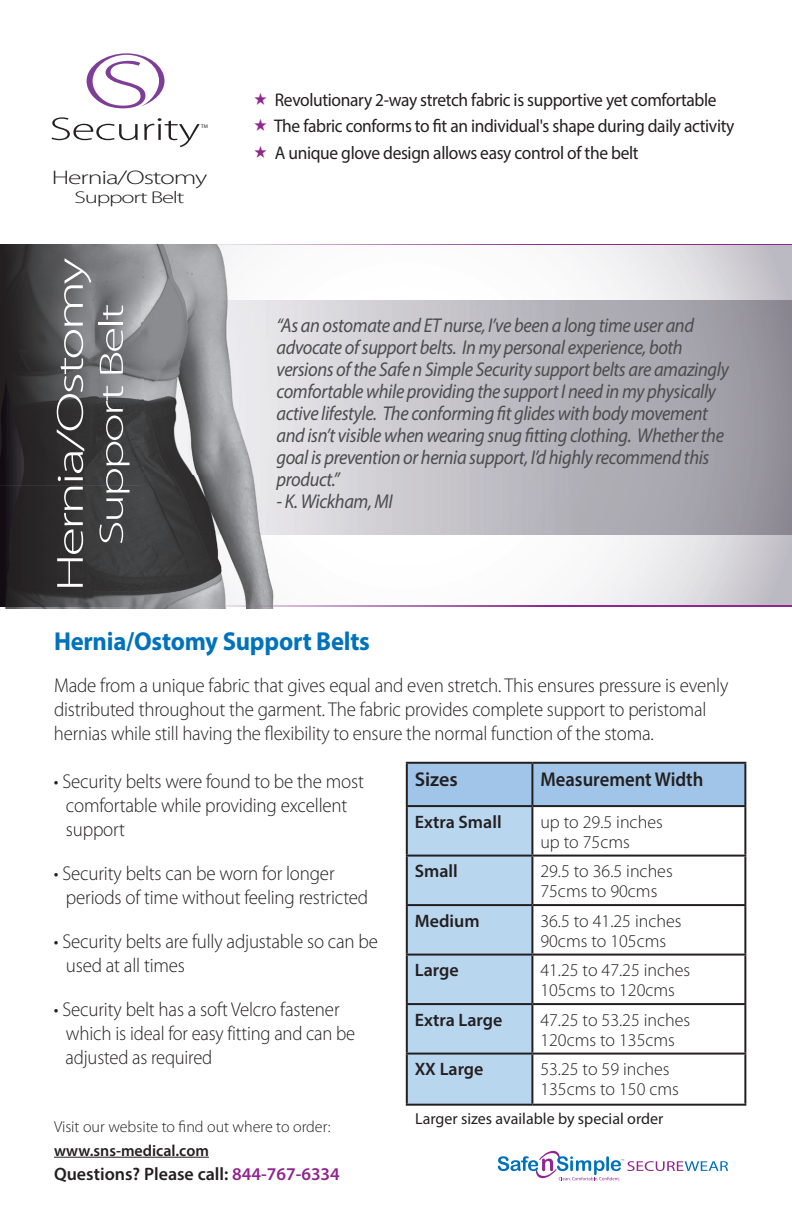
<style>
.page{position:relative;width:792px;height:1224px;background:#fff}
.page>*{position:absolute;margin:0;border:0;box-sizing:border-box;transform-origin:0 0}
.t1{font:300 38px "Myriad Pro";letter-spacing:-.05em;color:#fff;scale:1.6 1}
.t2{font:300 34px "Myriad Pro";letter-spacing:-.05em;color:#fff;scale:1.6 1}
.t3{font:700 26px "Myriad Pro";letter-spacing:-.01em;color:#0072bc;scale:.95 1}
.t4{font:300 20px/24px "Myriad Pro";letter-spacing:-.01em;color:#231f20;scale:.95 1}
.t5{font:italic 20px/22px "Myriad Pro";letter-spacing:-.02em;color:#4b4c4d;scale:.92 1}
.t6{font:600 20px "Myriad Pro";color:#231f20;scale:.93 1}
.t7{font:600 20px "Myriad Pro";color:#231f20}
.t8{font:300 19.6px "Myriad Pro";letter-spacing:-.04em;color:#231f20;scale:1.41 1}
.t9{font:18.4px/26.2px "Myriad Pro";letter-spacing:-.02em;color:#231f20;scale:.95 1}
.t10{font:300 18px/20px "Myriad Pro";color:#231f20}
.t11{font:600 18px "Myriad Pro";color:#231f20}
.t12{font:300 17px "Myriad Pro";letter-spacing:-.05em;color:#231f20;scale:1.45 1}
.t13{font:300 16px "Myriad Pro";color:#231f20}
.t14{font:16px "Myriad Pro";color:#231f20}
.t15{font:600 16px "Myriad Pro";color:#231f20}
.t16{font:5.2px "Myriad Pro";color:#231f20}
.s1{color:#90268f}
</style>
<div class="page">
<svg style="left:322px;top:245px;width:470px;height:361px"></svg>
<img style="left:322px;top:301px;width:470px;height:233px">
<svg style="left:498px;top:1151px;width:230px;height:30px"></svg>
<img style="left:5px;top:606px;width:787px;height:2px">
<img style="left:0;top:245px;width:322px;height:362px">
<img style="left:141px;top:301px;width:3px;height:233px">
<hr style="left:54px;top:1157px;width:155px;height:1px;background:#231f20">
<img style="left:0;top:244px;width:792px;height:1px">
<svg style="left:87px;top:53px;width:78px;height:55px"></svg>
<svg style="left:51px;top:117px;width:87px;height:23px"></svg>
<svg style="left:144px;top:118px;width:56px;height:29px"></svg>
<svg style="left:408px;top:764px;width:336px;height:340px"></svg>
<hr style="left:406px;top:762px;width:126px;height:2px;background:#231f20">
<hr style="left:406px;top:764px;width:2px;height:41px;background:#231f20">
<hr style="left:532px;top:762px;width:214px;height:2px;background:#231f20">
<hr style="left:531px;top:764px;width:2px;height:41px;background:#231f20">
<hr style="left:744px;top:764px;width:2px;height:41px;background:#231f20">
<hr style="left:406px;top:805px;width:126px;height:2px;background:#231f20">
<hr style="left:406px;top:807px;width:2px;height:48px;background:#231f20">
<hr style="left:532px;top:805px;width:214px;height:2px;background:#231f20">
<hr style="left:531px;top:807px;width:2px;height:48px;background:#231f20">
<hr style="left:744px;top:807px;width:2px;height:48px;background:#231f20">
<hr style="left:406px;top:855px;width:126px;height:2px;background:#231f20">
<hr style="left:406px;top:857px;width:2px;height:47px;background:#231f20">
<hr style="left:532px;top:855px;width:214px;height:2px;background:#231f20">
<hr style="left:531px;top:857px;width:2px;height:47px;background:#231f20">
<hr style="left:744px;top:857px;width:2px;height:47px;background:#231f20">
<hr style="left:406px;top:904px;width:126px;height:2px;background:#231f20">
<hr style="left:406px;top:906px;width:2px;height:48px;background:#231f20">
<hr style="left:532px;top:904px;width:214px;height:2px;background:#231f20">
<hr style="left:531px;top:906px;width:2px;height:48px;background:#231f20">
<hr style="left:744px;top:906px;width:2px;height:48px;background:#231f20">
<hr style="left:406px;top:954px;width:126px;height:2px;background:#231f20">
<hr style="left:406px;top:956px;width:2px;height:47px;background:#231f20">
<hr style="left:532px;top:954px;width:214px;height:2px;background:#231f20">
<hr style="left:531px;top:956px;width:2px;height:47px;background:#231f20">
<hr style="left:744px;top:956px;width:2px;height:47px;background:#231f20">
<hr style="left:406px;top:1003px;width:126px;height:2px;background:#231f20">
<hr style="left:406px;top:1005px;width:2px;height:48px;background:#231f20">
<hr style="left:532px;top:1003px;width:214px;height:2px;background:#231f20">
<hr style="left:531px;top:1005px;width:2px;height:48px;background:#231f20">
<hr style="left:744px;top:1005px;width:2px;height:48px;background:#231f20">
<hr style="left:406px;top:1053px;width:126px;height:2px;background:#231f20">
<hr style="left:406px;top:1055px;width:2px;height:49px;background:#231f20">
<hr style="left:532px;top:1053px;width:214px;height:2px;background:#231f20">
<hr style="left:531px;top:1055px;width:2px;height:49px;background:#231f20">
<hr style="left:744px;top:1055px;width:2px;height:49px;background:#231f20">
<hr style="left:406px;top:1104px;width:126px;height:2px;background:#231f20">
<hr style="left:532px;top:1104px;width:214px;height:2px;background:#231f20">
<svg style="left:498px;top:405px;width:8px;height:15px"></svg>
<svg style="left:526px;top:427px;width:8px;height:15px"></svg>
<p class="t16" style="left:201px;top:123px;width:8px">TM</p>
<p class="t8" style="left:52px;top:166px;width:112px">Hernia/Ostomy</p>
<p class="t12" style="left:75px;top:187px;width:77px">Support Belt</p>
<h1 class="t1" style="left:47px;top:592px;width:210px;rotate:-90deg">Hernia/Ostomy</h1>
<h2 class="t2" style="left:91px;top:546px;width:153px;rotate:-90deg">Support Belt</h2>
<p class="t9" style="left:274px;top:87px;width:486px">Revolutionary 2-way stretch fabric is supportive yet comfortable<br>The fabric conforms to fit an individual's shape during daily activity<br>A unique glove design allows easy control of the belt</p>
<p class="t5" style="left:276px;top:314px;width:493px">“As an ostomate and ET nurse, I’ve been a long time user and advocate of support belts. In my personal experience, both versions of the Safe n Simple Security support belts are amazingly comfortable while providing the support I need in my physically active lifestyle. The conforming t glides with body movement and isn’t visible when wearing snug tting clothing. Whether the goal is prevention or hernia support, I’d highly recommend this product.”</p>
<p class="t5" style="left:276px;top:490px;width:128px">- K. Wickham, MI</p>
<h3 class="t3" style="left:54px;top:624px;width:334px">Hernia/Ostomy Support Belts</h3>
<p class="t4" style="left:54px;top:673px;width:711px">Made from a unique fabric that gives equal and even stretch. This ensures pressure is evenly distributed throughout the garment. The fabric provides complete support to peristomal hernias while still having the exibility to ensure the normal function of the stoma.</p>
<p class="t4" style="left:66px;top:769px;width:315px;text-indent:-12px">• Security belts were found to be the most comfortable while providing excellent support</p>
<p class="t4" style="left:66px;top:861px;width:320px;text-indent:-12px">• Security belts can be worn for longer periods of time without feeling restricted</p>
<p class="t4" style="left:66px;top:929px;width:330px;text-indent:-12px">• Security belts are fully adjustable so can be used at all times</p>
<p class="t4" style="left:66px;top:997px;width:306px;text-indent:-12px">• Security belt has a soft Velcro fastener which is ideal for easy fitting and can be adjusted as required</p>
<p class="t7" style="left:415px;top:766px;width:45px">Sizes</p>
<p class="t6" style="left:540px;top:766px;width:177px">Measurement Width</p>
<p class="t11" style="left:415px;top:810px;width:88px">Extra Small</p>
<p class="t10" style="left:540px;top:811px;width:124px">up to 29.5 inches up to 75cms</p>
<p class="t11" style="left:415px;top:860px;width:45px">Small</p>
<p class="t10" style="left:540px;top:861px;width:134px">29.5 to 36.5 inches<br>75cms to 90cms</p>
<p class="t11" style="left:415px;top:909px;width:66px">Medium</p>
<p class="t10" style="left:540px;top:910px;width:143px">36.5 to 41.25 inches<br>90cms to 105cms</p>
<p class="t11" style="left:415px;top:959px;width:45px">Large</p>
<p class="t10" style="left:540px;top:960px;width:151px">41.25 to 47.25 inches<br>105cms to 120cms</p>
<p class="t11" style="left:415px;top:1008px;width:89px">Extra Large</p>
<p class="t10" style="left:540px;top:1009px;width:151px">47.25 to 53.25 inches<br>120cms to 135cms</p>
<p class="t11" style="left:415px;top:1058px;width:70px">XX Large</p>
<p class="t10" style="left:540px;top:1059px;width:140px">53.25 to 59 inches<br>135cms to 150 cms</p>
<p class="t14" style="left:415px;top:1108px;width:250px">Larger sizes available by special order</p>
<p class="t13" style="left:54px;top:1117px;width:278px">Visit our website to nd out where to order:</p>
<p class="t15" style="left:54px;top:1140px;width:156px">www.sns-medical.com</p>
<p class="t11" style="left:54px;top:1162px;width:287px">Questions? Please call: <span class="s1">844-767-6334</span></p>
</div>
